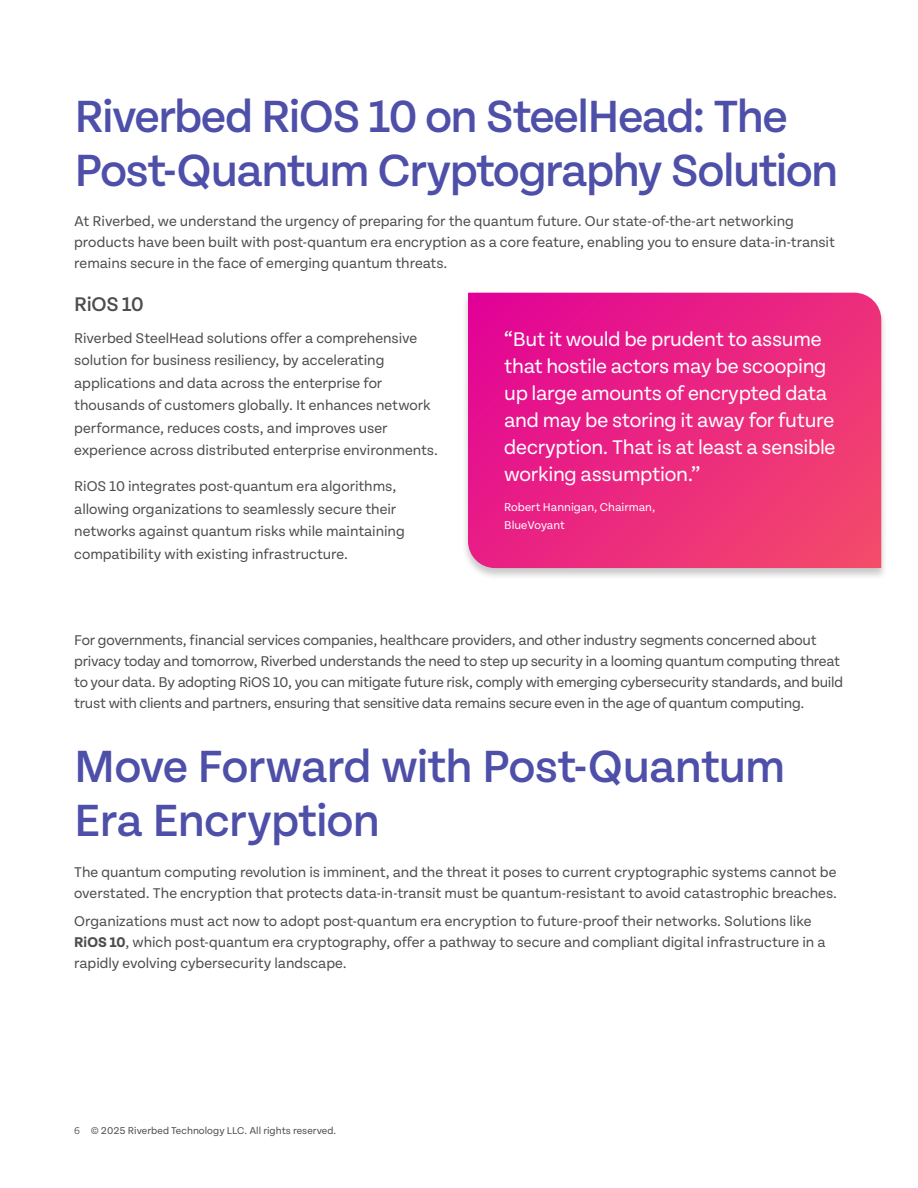
<style>
.page{position:relative;width:918px;height:1188px;background:#fff}
.page>*{position:absolute;margin:0;border:0;box-sizing:border-box;transform-origin:0 0}
.t1{font:500 48px/54px "Tenon";letter-spacing:-.025em;color:#4e4fa9}
.t2{font:21px/27px "Tenon";letter-spacing:-.015em;color:#fff}
.t3{font:500 21px "Tenon";letter-spacing:-.015em;color:#4d4d4f}
.t4{font:15px/21px "Tenon";letter-spacing:-.005em;color:#4d4d4f}
.t5{font:12px/18px "Tenon";color:#fff}
.t6{font:10.5px "Tenon";color:#4d4d4f}
.s1{font-weight:700}
.s2{font-weight:300}
</style>
<div class="page">
<div style="left:462px;top:292px;width:426px;height:289px;background:#000;opacity:.21"></div>
<svg style="left:468px;top:293px;width:413px;height:275px;background:#ea2680"></svg>
<h1 class="t1" style="left:75px;top:90px;width:765px">Riverbed RiOS 10 on SteelHead: The<br>Post-Quantum Cryptography Solution</h1>
<p class="t4" style="left:74px;top:211px;width:762px">At Riverbed, we understand the urgency of preparing for the quantum future. Our state-of-the-art networking products have been built with post-quantum era encryption as a core feature, enabling you to ensure data-in-transit remains secure in the face of emerging quantum threats.</p>
<h2 class="t3" style="left:74px;top:293px;width:71px">RiOS 10</h2>
<p class="t4" style="left:74px;top:327px;width:365px;line-height:22.5px">Riverbed SteelHead solutions offer a comprehensive solution for business resiliency, by accelerating applications and data across the enterprise for thousands of customers globally. It enhances network performance, reduces costs, and improves user experience across distributed enterprise environments.</p>
<p class="t4" style="left:74px;top:475px;width:332px;line-height:22.5px">RiOS 10 integrates post-quantum era algorithms, allowing organizations to seamlessly secure their networks against quantum risks while maintaining compatibility with existing infrastructure.</p>
<h2 class="t2" style="left:504px;top:326px;width:333px">“But it would be prudent to assume that hostile actors may be scooping up large amounts of encrypted data and may be storing it away for future decryption. That is at least a sensible working assumption.”</h2>
<p class="t5" style="left:504px;top:499px;width:153px">Robert Hannigan, Chairman,<br>BlueVoyant</p>
<p class="t4" style="left:74px;top:630px;width:770px">For governments, financial services companies, healthcare providers, and other industry segments concerned about privacy today and tomorrow, Riverbed understands the need to step up security in a looming quantum computing threat to your data. By adopting RiOS 10, you can mitigate future risk, comply with emerging cybersecurity standards, and build trust with clients and partners, ensuring that sensitive data remains secure even in the age of quantum computing.</p>
<h1 class="t1" style="left:74px;top:741px;width:713px">Move Forward with Post-Quantum<br>Era Encryption</h1>
<p class="t4" style="left:74px;top:862px;width:764px">The quantum computing revolution is imminent, and the threat it poses to current cryptographic systems cannot be overstated. The encryption that protects data-in-transit must be quantum-resistant to avoid catastrophic breaches.</p>
<p class="t4" style="left:74px;top:911px;width:753px">Organizations must act now to adopt post-quantum era encryption to future-proof their networks. Solutions like<br><span class="s1">RiOS 10</span>, which post-quantum era cryptography, offer a pathway to secure and compliant digital infrastructure in a rapidly evolving cybersecurity landscape.</p>
<p class="t6" style="left:74px;top:1125px;width:264px"><span class="s2">6</span> © 2025 Riverbed Technology LLC. All rights reserved.</p>
</div>
